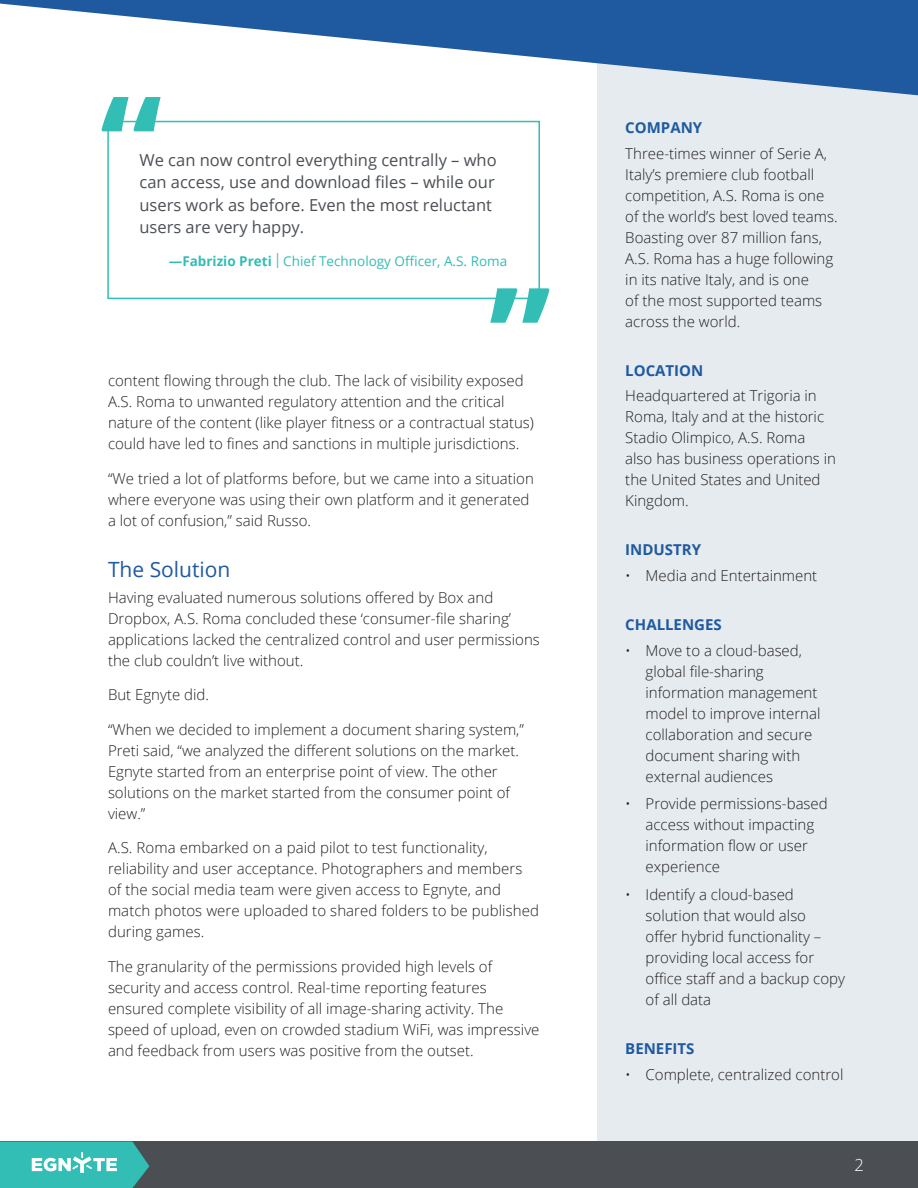
<style>
.page{position:relative;width:918px;height:1188px;background:#fff}
.page>*{position:absolute;margin:0;border:0;box-sizing:border-box;transform-origin:0 0}
.A_head{font:21px "Open Sans";color:#1f5aa0}
.small_quote{font:16.5px/22.5px "Open Sans";color:#4b4f54}
.t1{font:300 16.5px "Open Sans";color:#fff}
.copy{font:300 15px/21px "Open Sans";color:#231f20}
.sidebar_bullets{font:300 15px/21px "Open Sans";color:#231f20}
.sidebar_copy{font:300 15px/21px "Open Sans";color:#231f20}
.sidebar_header{font:700 15px "Open Sans";color:#1f5aa0}
.quote_attribute{font:13.5px "Open Sans";color:#32bdb5}
.s1{font-weight:700}
.s2{font-weight:300;font-size:19.5px}
</style>
<div class="page">
<div style="left:597px;top:0;width:321px;height:1188px;background:#e5ebee"></div>
<div style="left:107px;top:121px;width:433px;height:178px;background:#fff;border:2px solid #32bdb5"></div>
<svg style="left:102px;top:97px;width:59px;height:34px"></svg>
<svg style="left:490px;top:288px;width:59px;height:35px"></svg>
<svg style="left:0;top:0;width:918px;height:96px;fill:#1f5aa0"></svg>
<div style="left:0;top:1142px;width:918px;height:46px;background:#4b4f54"></div>
<svg style="left:0;top:1142px;width:149px;height:46px"></svg>
<p class="small_quote" style="left:140px;top:148px;width:359px">We can now control everything centrally – who can access, use and download files – while our users work as before. Even the most reluctant users are very happy.</p>
<p class="quote_attribute" style="left:169px;top:252px;width:340px"><span class="s1">—Fabrizio Preti</span> <span class="s2">l</span> Chief Technology Officer, A.S. Roma</p>
<p class="copy" style="left:108px;top:370px;width:427px">content flowing through the club. The lack of visibility exposed A.S. Roma to unwanted regulatory attention and the critical nature of the content (like player fitness or a contractual status) could have led to fines and sanctions in multiple jurisdictions.</p>
<p class="copy" style="left:108px;top:467px;width:427px">“We tried a lot of platforms before, but we came into a situation where everyone was using their own platform and it generated a lot of confusion,” said Russo.</p>
<p class="A_head" style="left:108px;top:555px;width:124px">The Solution</p>
<p class="copy" style="left:108px;top:586px;width:433px">Having evaluated numerous solutions offered by Box and Dropbox, A.S. Roma concluded these ‘consumer-file sharing’ applications lacked the centralized control and user permissions the club couldn’t live without.</p>
<p class="copy" style="left:108px;top:684px;width:103px">But Egnyte did.</p>
<p class="copy" style="left:108px;top:718px;width:418px">“When we decided to implement a document sharing system,” Preti said, “we analyzed the different solutions on the market.<br>Egnyte started from an enterprise point of view. The other solutions on the market started from the consumer point of view.”</p>
<p class="copy" style="left:108px;top:837px;width:432px">A.S. Roma embarked on a paid pilot to test functionality, reliability and user acceptance. Photographers and members of the social media team were given access to Egnyte, and match photos were uploaded to shared folders to be published during games.</p>
<p class="copy" style="left:108px;top:955px;width:433px">The granularity of the permissions provided high levels of security and access control. Real-time reporting features ensured complete visibility of all image-sharing activity. The speed of upload, even on crowded stadium WiFi, was impressive and feedback from users was positive from the outset.</p>
<p class="sidebar_header" style="left:625px;top:117px;width:78px">COMPANY</p>
<p class="sidebar_copy" style="left:625px;top:142px;width:214px">Three-times winner of Serie A,<br>Italy’s premiere club football competition, A.S. Roma is one of the world’s best loved teams.<br>Boasting over 87 million fans,<br>A.S. Roma has a huge following in its native Italy, and is one<br>of the most supported teams across the world.</p>
<p class="sidebar_header" style="left:625px;top:360px;width:80px">LOCATION</p>
<p class="sidebar_bullets" style="left:625px;top:385px;width:212px">Headquartered at Trigoria in<br>Roma, Italy and at the historic<br>Stadio Olimpico, A.S. Roma also has business operations in the United States and United<br>Kingdom.</p>
<p class="sidebar_header" style="left:625px;top:539px;width:77px">INDUSTRY</p>
<p class="sidebar_bullets" style="left:625px;top:565px;width:194px">• Media and Entertainment</p>
<p class="sidebar_header" style="left:625px;top:614px;width:98px">CHALLENGES</p>
<p class="sidebar_bullets" style="left:646px;top:639px;width:176px;text-indent:-20px">• Move to a cloud-based, global file-sharing information management model to improve internal collaboration and secure document sharing with external audiences</p>
<p class="sidebar_bullets" style="left:646px;top:793px;width:184px;text-indent:-20px">• Provide permissions-based access without impacting information flow or user experience</p>
<p class="sidebar_bullets" style="left:646px;top:884px;width:201px;text-indent:-20px">• Identify a cloud-based solution that would also<br>offer hybrid functionality – providing local access for office staff and a backup copy of all data</p>
<p class="sidebar_header" style="left:625px;top:1038px;width:71px">BENEFITS</p>
<p class="sidebar_bullets" style="left:625px;top:1063px;width:220px">• Complete, centralized control</p>
<p class="t1" style="left:855px;top:1154px;width:11px">2</p>
</div>
